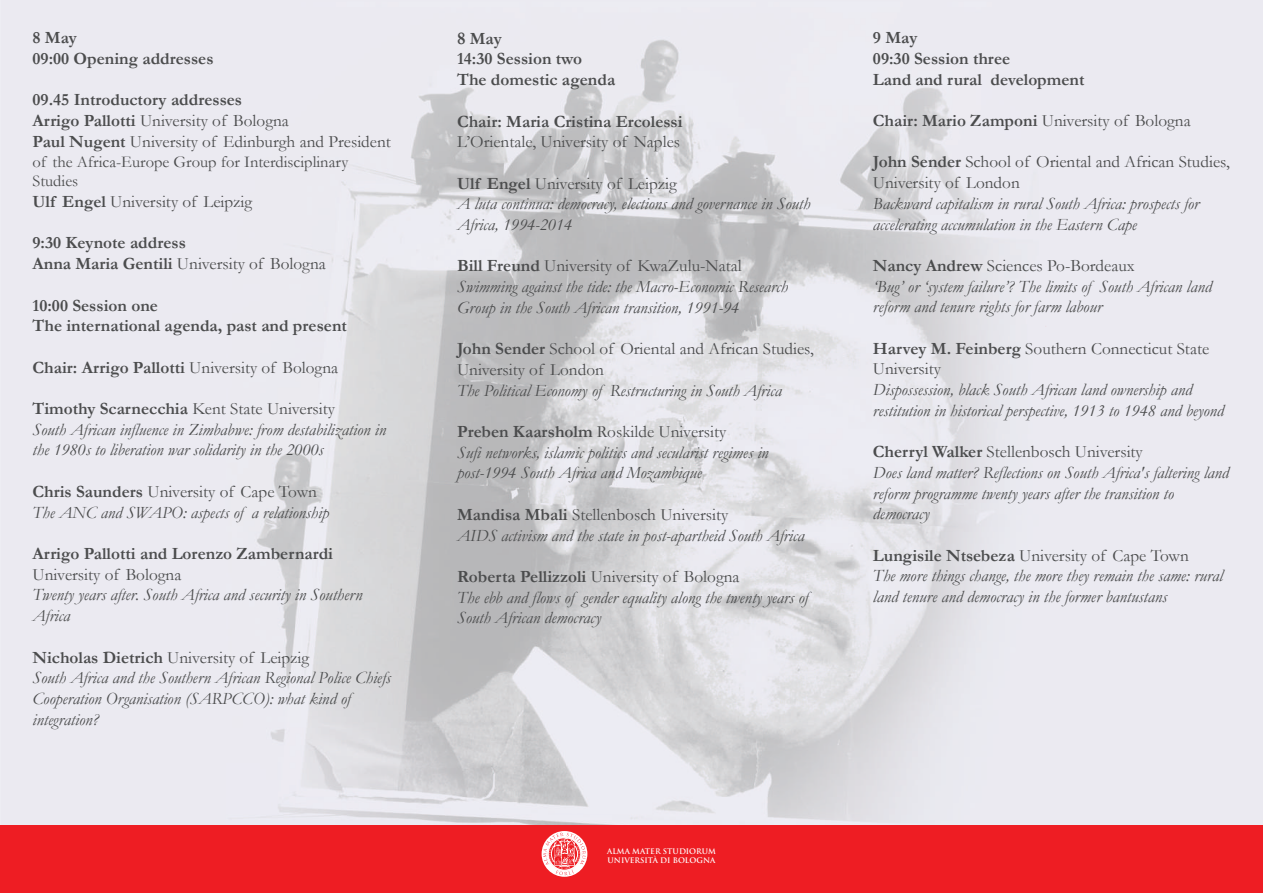
<style>
.page{position:relative;width:1263px;height:893px;background:#fff}
.page>*{position:absolute;margin:0;border:0;box-sizing:border-box;transform-origin:0 0}
.t1{font:italic 17.25px/20.7px "Garamond";color:#4b4c4d}
.t2{font:17.25px/20.7px "Garamond";color:#4b4c4d}
.t3{font:700 17.25px/20.7px "Garamond";color:#4b4c4d}
.t4{font:16.5px/19.8px "Garamond";color:#4b4c4d}
.t5{font:700 7.5px/9px "Trajan Pro";color:#fff}
.s1{font-weight:700}
.s2{font-weight:400}
.s3{font-weight:700;font-style:normal}
.s4{font-style:normal}
.s5{font-size:18px}
</style>
<div class="page">
<img style="left:1px;top:0;width:1262px;height:825px">
<div style="left:0;top:825px;width:1263px;height:68px;background:#ee1d23"></div>
<svg style="left:542px;top:831px;width:45px;height:46px"></svg>
<p class="t3" style="left:32px;top:28px;width:183px">8 May<br>09:00 Opening addresses</p>
<p class="t2" style="left:32px;top:89px;width:360px"><span class="s1">09.45 Introductory addresses<br>Arrigo Pallotti</span> University of Bologna<br><span class="s1">Paul Nugent</span> University of Edinburgh and President</p>
<p class="t4" style="left:32px;top:151px;width:317px">of the Africa-Europe Group for Interdisciplinary<br>Studies</p>
<p class="t2" style="left:32px;top:191px;width:221px"><span class="s1">Ulf Engel</span> University of Leipzig</p>
<p class="t3" style="left:33px;top:233px;width:295px">9:30 Keynote address<br>Anna Maria Gentili <span class="s2">University of Bologna</span></p>
<p class="t3" style="left:33px;top:295px;width:316px">10:00 Session one<br>The international agenda, past and present</p>
<p class="t3" style="left:33px;top:357px;width:307px">Chair: Arrigo Pallotti <span class="s2">University of Bologna</span></p>
<p class="t1" style="left:33px;top:398px;width:355px"><span class="s3">Timothy Scarnecchia</span> <span class="s4">Kent State University<br></span>South African influence in Zimbabwe: from destabilization in the 1980s to liberation war solidarity in the 2000s</p>
<p class="t1" style="left:33px;top:481px;width:298px"><span class="s3">Chris Saunders</span> <span class="s4">University of Cape Town<br></span>The ANC and SWAPO: aspects of a relationship</p>
<p class="t3" style="left:33px;top:543px;width:302px">Arrigo Pallotti and Lorenzo Zambernardi</p>
<p class="t2" style="left:33px;top:563px;width:150px">University of Bologna</p>
<p class="t1" style="left:33px;top:584px;width:331px">Twenty years after. South Africa and security in Southern<br>Africa</p>
<p class="t1" style="left:33px;top:646px;width:360px"><span class="s3">Nicholas Dietrich</span> <span class="s4">University of Leipzig<br></span>South Africa and the Southern African Regional Police Chiefs Cooperation Organisation (SARPCCO): what kind of integration?</p>
<p class="t3" style="left:457px;top:28px;width:160px"><span class="s5">8</span> May<br>14:30 Session two<br>The domestic agenda</p>
<p class="t3" style="left:457px;top:111px;width:227px">Chair: Maria Cristina Ercolessi</p>
<p class="t2" style="left:457px;top:131px;width:225px">L’Orientale, University of Naples</p>
<p class="t1" style="left:457px;top:172px;width:355px"><span class="s3">Ulf Engel</span> <span class="s4">University of Leipzig<br></span>A luta continua: democracy, elections and governance in South<br>Africa, 1994-2014</p>
<p class="t1" style="left:457px;top:255px;width:333px"><span class="s3">Bill Freund</span> <span class="s4">University of KwaZulu-Natal<br></span>Swimming against the tide: the Macro-Economic Research<br>Group in the South African transition, 1991-94</p>
<p class="t2" style="left:457px;top:338px;width:358px"><span class="s1">John Sender</span> School of Oriental and African Studies,<br>University of London</p>
<p class="t1" style="left:457px;top:379px;width:326px">The Political Economy of Restructuring in South Africa</p>
<p class="t1" style="left:457px;top:421px;width:313px"><span class="s3">Preben Kaarsholm</span> <span class="s4">Roskilde University<br></span>Sufi networks, islamic politics and secularist regimes in post-1994 South Africa and Mozambique</p>
<p class="t1" style="left:457px;top:504px;width:349px"><span class="s3">Mandisa Mbali</span> <span class="s4">Stellenbosch University<br></span>AIDS activism and the state in post-apartheid South Africa</p>
<p class="t1" style="left:457px;top:566px;width:353px"><span class="s3">Roberta Pellizzoli</span> <span class="s4">University of Bologna<br></span>The ebb and flows of gender equality along the twenty years of<br>South African democracy</p>
<p class="t3" style="left:873px;top:28px;width:213px">9 May<br>09:30 Session three<br>Land and rural development</p>
<p class="t2" style="left:873px;top:110px;width:319px"><span class="s1">Chair: Mario Zamponi</span> University of Bologna</p>
<p class="t2" style="left:873px;top:151px;width:358px"><span class="s1">John Sender</span> School of Oriental and African Studies,<br>University of London</p>
<p class="t1" style="left:873px;top:193px;width:328px">Backward capitalism in rural South Africa: prospects for accelerating accumulation in the Eastern Cape</p>
<p class="t1" style="left:873px;top:255px;width:340px"><span class="s3">Nancy Andrew</span> <span class="s4">Sciences Po-Bordeaux<br></span>‘Bug’ or ‘system failure’? The limits of South African land reform and tenure rights for farm labour</p>
<p class="t2" style="left:873px;top:338px;width:338px"><span class="s1">Harvey M. Feinberg</span> Southern Connecticut State<br>University</p>
<p class="t1" style="left:873px;top:379px;width:352px">Dispossession, black South African land ownership and restitution in historical perspective, 1913 to 1948 and beyond</p>
<p class="t1" style="left:873px;top:441px;width:357px"><span class="s3">Cherryl Walker</span> <span class="s4">Stellenbosch University<br></span>Does land matter? Reflections on South Africa's faltering land reform programme twenty years after the transition to democracy</p>
<p class="t1" style="left:873px;top:545px;width:351px"><span class="s3">Lungisile Ntsebeza</span> <span class="s4">University of Cape Town<br></span>The more things change, the more they remain the same: rural land tenure and democracy in the former bantustans</p>
<p class="t5" style="left:607px;top:847px;width:110px">ALMA MATER STUDIORUM<br>UNIVERSITÀ DI BOLOGNA</p>
</div>
